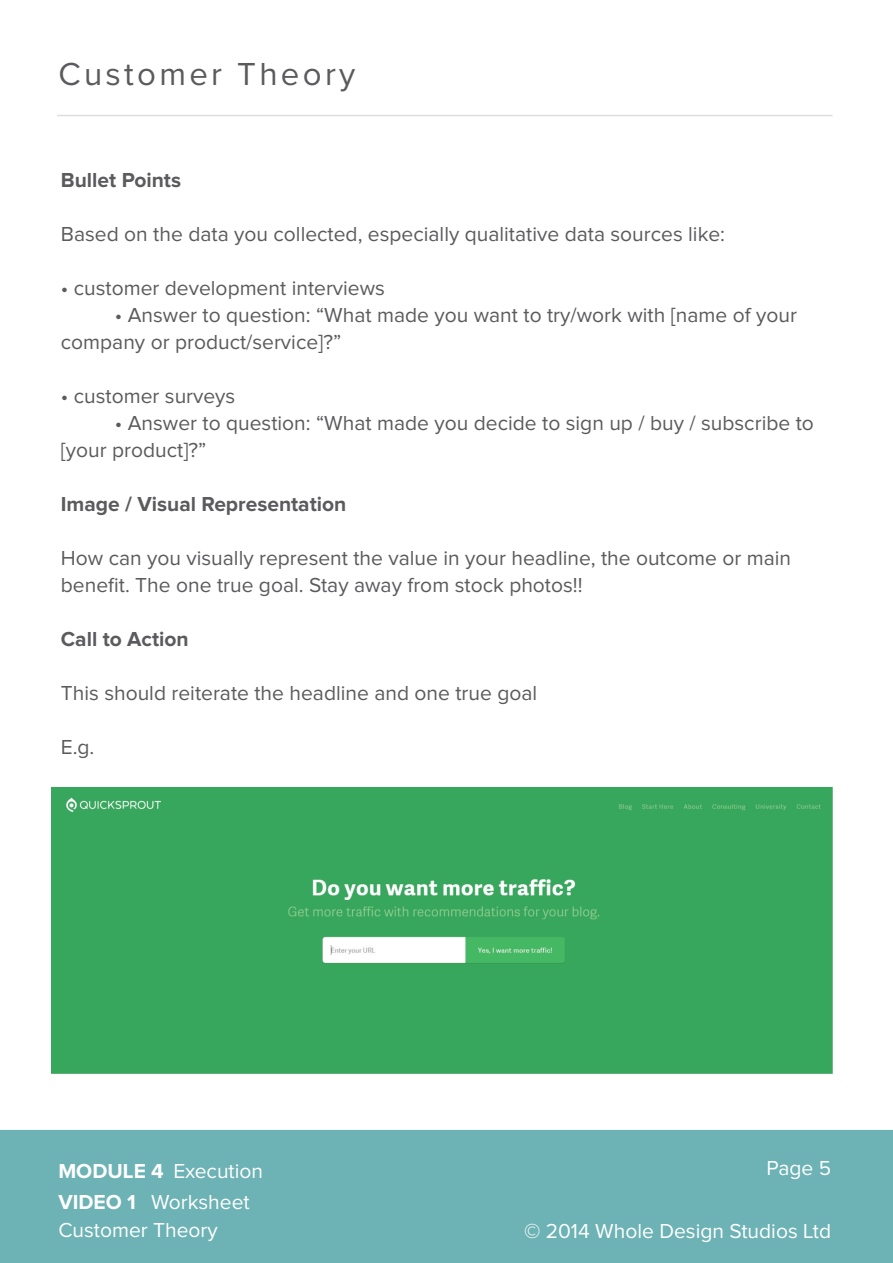
<style>
.page{position:relative;width:893px;height:1263px;background:#fff}
.page>*{position:absolute;margin:0;border:0;box-sizing:border-box;transform-origin:0 0}
.t1{font:33px "Proxima Nova";letter-spacing:.1em;color:#5b5b5e}
.t2{font:21px/27px "Proxima Nova";color:#5b5b5e}
.t3{font:21px/28.3px "Proxima Nova";color:#fff}
.t4{font:700 21px "Proxima Nova";color:#5b5b5e}
.t5{font:700 21px "Proxima Nova";color:#fff}
</style>
<div class="page">
<div style="left:0;top:1129px;width:893px;height:134px;background:#6db2b4"></div>
<div style="left:52px;top:788px;width:781px;height:285px;background:#38a75e"></div>
<hr style="left:57px;top:115px;width:775px;height:1px;background:#5b5b5e">
<h1 class="t1" style="left:58px;top:59px;width:298px">Customer Theory</h1>
<p class="t4" style="left:61px;top:171px;width:122px">Bullet Points</p>
<p class="t2" style="left:61px;top:222px;width:666px">Based on the data you collected, especially qualitative data sources like:</p>
<p class="t2" style="left:61px;top:276px;width:326px">• customer development interviews</p>
<p class="t2" style="left:61px;top:303px;width:738px;text-indent:54px">• Answer to question: “What made you want to try/work with [name of your company or product/service]?”</p>
<p class="t2" style="left:61px;top:384px;width:176px">• customer surveys</p>
<p class="t2" style="left:61px;top:411px;width:754px;text-indent:54px">• Answer to question: “What made you decide to sign up / buy / subscribe to [your product]?”</p>
<p class="t4" style="left:61px;top:495px;width:287px">Image / Visual Representation</p>
<p class="t2" style="left:61px;top:546px;width:732px">How can you visually represent the value in your headline, the outcome or main benefit. The one true goal. Stay away from stock photos!!</p>
<p class="t4" style="left:61px;top:630px;width:129px">Call to Action</p>
<p class="t2" style="left:61px;top:681px;width:478px">This should reiterate the headline and one true goal</p>
<p class="t2" style="left:61px;top:735px;width:35px">E.g.</p>
<p class="t5" style="left:58px;top:1161px;width:107px">MODULE 4</p>
<p class="t3" style="left:766px;top:1155px;width:66px">Page 5</p>
<p class="t3" style="left:173px;top:1158px;width:91px">Execution</p>
<p class="t5" style="left:58px;top:1192px;width:79px">VIDEO 1</p>
<p class="t3" style="left:58px;top:1188px;width:193px;text-indent:93px">Worksheet<br>Customer Theory</p>
<p class="t3" style="left:524px;top:1217px;width:309px">© 2014 Whole Design Studios Ltd</p>
</div>
